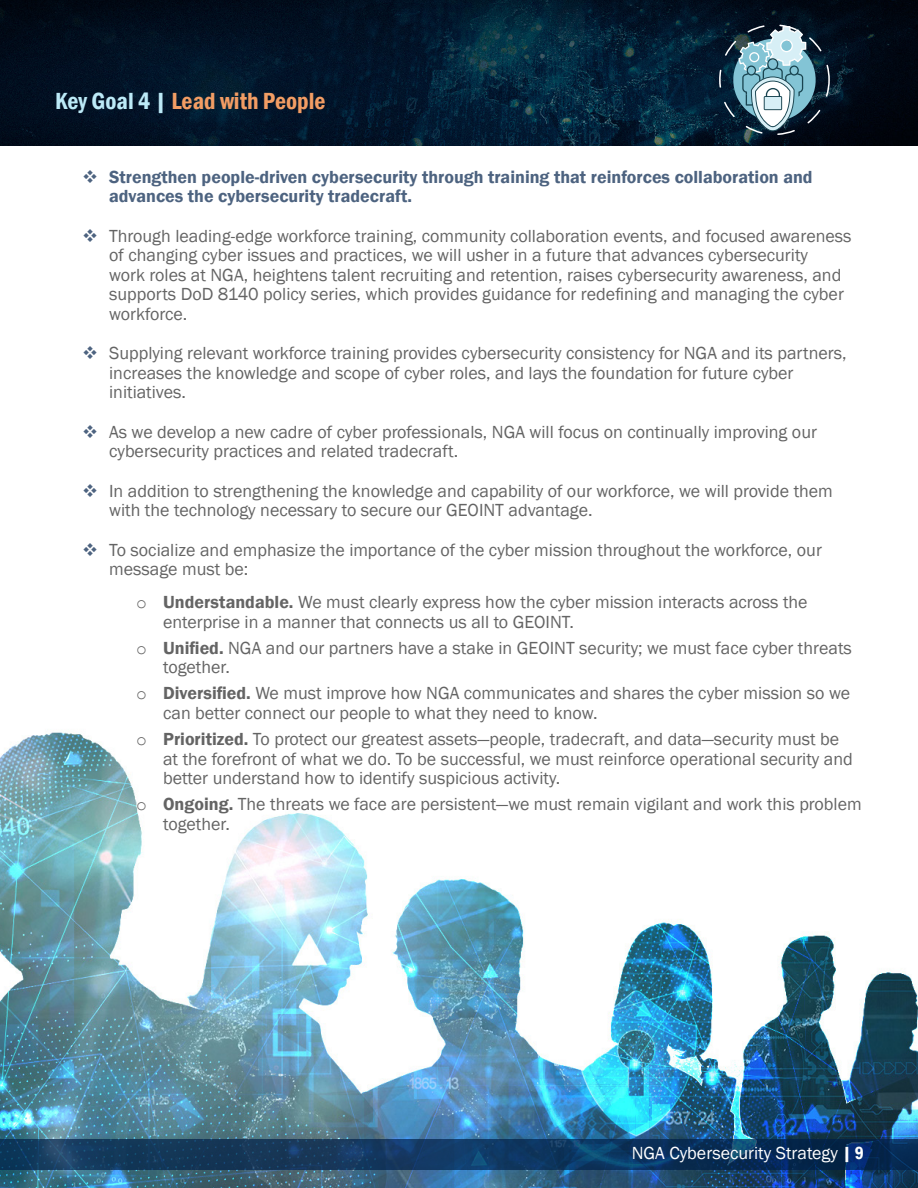
<style>
.page{position:relative;width:918px;height:1188px;background:#fff}
.page>*{position:absolute;margin:0;border:0;box-sizing:border-box;transform-origin:0 0}
.t1{font:600 condensed 24px "Franklin Gothic";color:#f29d64}
.t2{font:18px/19.4px "Franklin Gothic";color:#646464}
.t3{font:600 18px/19.4px "Franklin Gothic";color:#4d6380}
.t4{font:18px "Franklin Gothic";color:#fff}
.s1{color:#bceaf7}
.s2{font-family:"Courier New"}
.s3{font-weight:600}
.s4{font-weight:600;font-stretch:condensed}
</style>
<div class="page">
<img style="left:0;top:732px;width:918px;height:456px">
<svg style="left:0;top:1139px;width:918px;height:30px;background:#12395f"></svg>
<img style="left:0;top:0;width:918px;height:146px">
<svg style="left:719px;top:25px;width:111px;height:110px;background:#597684"></svg>
<div style="left:620px;top:1135px;width:255px;height:40px;background:#002049;opacity:.75"></div>
<h1 class="t1" style="left:55px;top:85px;width:272px"><span class="s1">Key Goal 4 |</span> Lead with People</h1>
<p class="t3" style="left:109px;top:167px;width:705px">Strengthen people-driven cybersecurity through training that reinforces collaboration and advances the cybersecurity tradecraft.</p>
<p class="t2" style="left:109px;top:227px;width:744px">Through leading-edge workforce training, community collaboration events, and focused awareness of changing cyber issues and practices, we will usher in a future that advances cybersecurity<br>work roles at NGA, heightens talent recruiting and retention, raises cybersecurity awareness, and supports DoD 8140 policy series, which provides guidance for redefining and managing the cyber workforce.</p>
<p class="t2" style="left:109px;top:344px;width:739px">Supplying relevant workforce training provides cybersecurity consistency for NGA and its partners, increases the knowledge and scope of cyber roles, and lays the foundation for future cyber initiatives.</p>
<p class="t2" style="left:109px;top:422px;width:709px">As we develop a new cadre of cyber professionals, NGA will focus on continually improving our cybersecurity practices and related tradecraft.</p>
<p class="t2" style="left:109px;top:482px;width:725px">In addition to strengthening the knowledge and capability of our workforce, we will provide them with the technology necessary to secure our GEOINT advantage.</p>
<p class="t2" style="left:109px;top:541px;width:714px">To socialize and emphasize the importance of the cyber mission throughout the workforce, our message must be:</p>
<p class="t2" style="left:163px;top:593px;width:646px;text-indent:-27px"><span class="s2">o</span> <span class="s3">Understandable.</span> We must clearly express how the cyber mission interacts across the enterprise in a manner that connects us all to GEOINT.</p>
<p class="t2" style="left:163px;top:639px;width:690px;text-indent:-27px"><span class="s2">o</span> <span class="s3">Unified.</span> NGA and our partners have a stake in GEOINT security; we must face cyber threats together.</p>
<p class="t2" style="left:163px;top:684px;width:688px;text-indent:-27px"><span class="s2">o</span> <span class="s3">Diversified.</span> We must improve how NGA communicates and shares the cyber mission so we can better connect our people to what they need to know.</p>
<p class="t2" style="left:163px;top:730px;width:691px;text-indent:-27px"><span class="s2">o</span> <span class="s3">Prioritized.</span> To protect our greatest assets—people, tradecraft, and data—security must be at the forefront of what we do. To be successful, we must reinforce operational security and better understand how to identify suspicious activity.</p>
<p class="t2" style="left:163px;top:795px;width:700px;text-indent:-27px"><span class="s2">o</span> <span class="s3">Ongoing.</span> The threats we face are persistent—we must remain vigilant and work this problem together.</p>
<p class="t4" style="left:632px;top:1142px;width:234px">NGA Cybersecurity Strategy <span class="s4">| 9</span></p>
</div>
